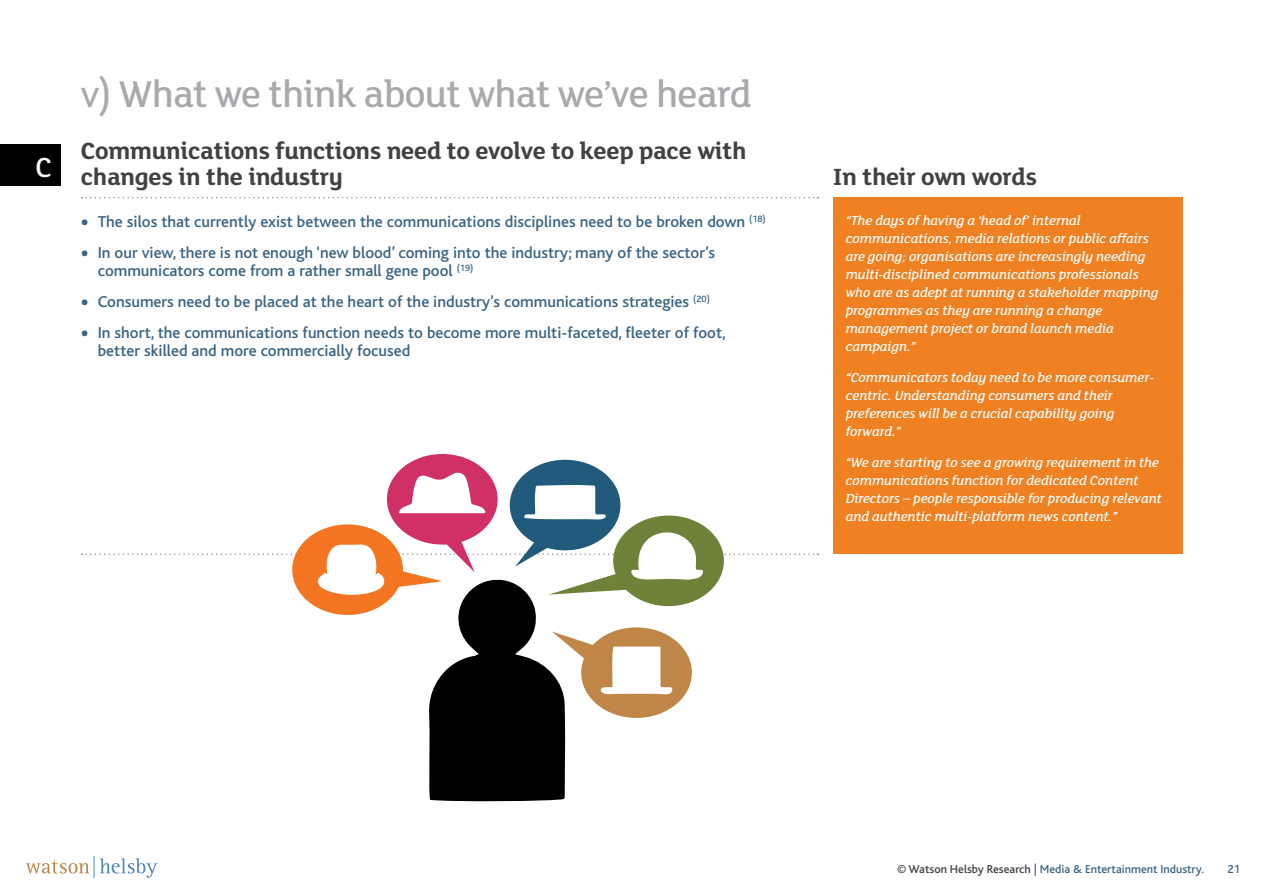
<style>
.page{position:relative;width:1263px;height:893px;background:#fff}
.page>*{position:absolute;margin:0;border:0;box-sizing:border-box;transform-origin:0 0}
.t1{font:500 40.5px "FS Lola";letter-spacing:-.02em;color:#a7a9ac}
.t2{font:500 30px "FS Lola";color:#fff}
.t3{font:700 25.5px/25.5px "FS Lola";letter-spacing:-.01em;color:#414042}
.t4{font:500 16.5px/18px "Bliss";color:#3b6484}
.t5{font:italic 500 14.25px/18px "FS Lola";color:#fff}
.t6{font:500 12px "Bliss";color:#3b6484}
.s1{font-family:"Bliss";font-weight:400}
.s2{font-weight:700;font-size:24px}
.s3{color:#414042}
</style>
<div class="page">
<div style="left:833px;top:198px;width:349px;height:356px;background:#ef8123"></div>
<svg style="left:82px;top:197px;width:736px;height:1px"></svg>
<div style="left:387px;top:454px;width:111px;height:91px;background:#d02f67;border-radius:50%"></div>
<div style="left:510px;top:460px;width:110px;height:90px;background:#215a7b;border-radius:50%"></div>
<svg style="left:82px;top:472px;width:736px;height:330px"></svg>
<div style="left:0;top:145px;width:61px;height:41px;background:#000"></div>
<svg style="left:26px;top:856px;width:132px;height:22px"></svg>
<h2 class="t2" style="left:35px;top:147px;width:18px">C</h2>
<h1 class="t1" style="left:81px;top:68px;width:673px"><span class="s1">v)</span> What we think about what we’ve heard</h1>
<h3 class="t3" style="left:81px;top:137px;width:667px">Communications functions need to evolve to keep pace with changes in the industry</h3>
<p class="t4" style="left:81px;top:213px;width:686px"><span class="s2">•</span> The silos that currently exist between the communications disciplines need to be broken down <sup>(18)</sup></p>
<p class="t4" style="left:98px;top:244px;width:619px;text-indent:-17px"><span class="s2">•</span> In our view, there is not enough ‘new blood’ coming into the industry; many of the sector’s communicators come from a rather small gene pool <sup>(19)</sup></p>
<p class="t4" style="left:81px;top:293px;width:631px"><span class="s2">•</span> Consumers need to be placed at the heart of the industry’s communications strategies <sup>(20)</sup></p>
<p class="t4" style="left:98px;top:324px;width:629px;text-indent:-17px"><span class="s2">•</span> In short, the communications function needs to become more multi-faceted, fleeter of foot, better skilled and more commercially focused</p>
<h3 class="t3" style="left:833px;top:163px;width:206px">In their own words</h3>
<p class="t5" style="left:846px;top:211px;width:314px">“The days of having a ‘head of’ internal communications, media relations or public affairs are going; organisations are increasingly needing multi-disciplined communications professionals who are as adept at running a stakeholder mapping programmes as they are running a change management project or brand launch media campaign.”</p>
<p class="t5" style="left:846px;top:368px;width:310px">“Communicators today need to be more consumer&shy;centric. Understanding consumers and their preferences will be a crucial capability going forward.”</p>
<p class="t5" style="left:846px;top:453px;width:318px">“We are starting to see a growing requirement in the communications function for dedicated Content Directors – people responsible for producing relevant and authentic multi-platform news content.”</p>
<p class="t6" style="left:897px;top:863px;width:308px"><span class="s3">© Watson Helsby Research</span> | Media &amp; Entertainment Industry.</p>
<p class="t6" style="left:1227px;top:863px;width:14px">21</p>
</div>
